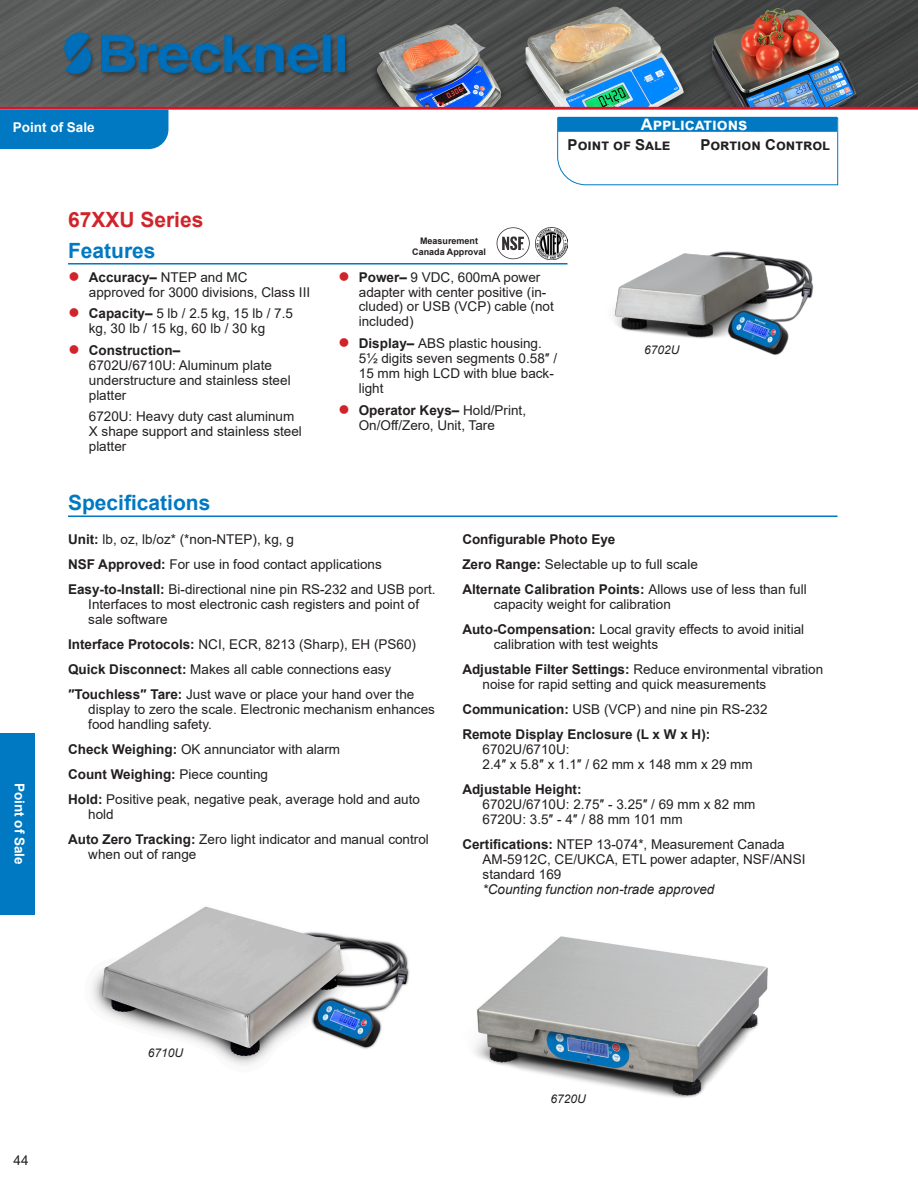
<style>
.page{position:relative;width:918px;height:1188px;background:#fff}
.page>*{position:absolute;margin:0;border:0;box-sizing:border-box;transform-origin:0 0}
.t1{font:700 21px "Arial";color:#0079c2}
.t2{font:700 21px "Arial";color:#d1232a}
.t3{font:700 16.5px "Arial";color:#fff}
.t4{font:700 15px "Arial";color:#231f20}
.t5{font:13.5px/15px "Arial";color:#231f20}
.t6{font:700 13.5px/25px "Arial";color:#231f20}
.t7{font:italic 13.5px "Arial";color:#231f20}
.t8{font:700 13.5px "Arial";color:#fff}
.t9{font:italic 12px "Arial";color:#231f20}
.t10{font:700 9px/10.8px "Arial";color:#231f20;text-align:center}
.t11{font:700 2.55px "Arial";color:#353132;scale:1.04 1}
.s1{color:#d1232a}
.s2{font-weight:700}
.s3{font-weight:400}
</style>
<div class="page">
<div style="left:0;top:733px;width:34px;height:182px;background:#0079c2"></div>
<svg style="left:565px;top:176px;width:273px;height:10px"></svg>
<img style="left:0;top:0;width:918px;height:176px">
<img style="left:474px;top:936px;width:294px;height:162px">
<img style="left:92px;top:906px;width:318px;height:159px">
<hr style="left:68px;top:263px;width:500px;height:2px;background:#0079c2">
<img style="left:614px;top:251px;width:200px;height:104px">
<img style="left:536px;top:227px;width:31px;height:32px">
<hr style="left:68px;top:516px;width:770px;height:1px;background:#0079c2">
<svg style="left:497px;top:227px;width:33px;height:32px"></svg>
<p class="t8" style="left:13px;top:117px;width:83px">Point of Sale</p>
<p class="t3" style="left:641px;top:113px;width:108px">Applications</p>
<p class="t4" style="left:568px;top:134px;width:104px">Point of Sale</p>
<p class="t4" style="left:700px;top:134px;width:131px">Portion Control</p>
<h1 class="t2" style="left:68px;top:205px;width:137px">67XXU Series</h1>
<h1 class="t1" style="left:68px;top:235px;width:89px">Features</h1>
<p class="t10" style="left:412px;top:236px;width:75px">Measurement<br>Canada Approval</p>
<p class="t11" style="left:522px;top:247px;width:3px">®</p>
<p class="t5" style="left:89px;top:269px;width:223px;text-indent:-20px"><span class="s1">●</span> <span class="s2">Accuracy–</span> NTEP and MC<br>approved for 3000 divisions, Class III</p>
<p class="t5" style="left:69px;top:306px;width:226px;text-align:center"><span class="s1">●</span> <span class="s2">Capacity–</span> 5 lb / 2.5 kg, 15 lb / 7.5 kg, 30 lb / 15 kg, 60 lb / 30 kg</p>
<p class="t5" style="left:89px;top:343px;width:203px;text-indent:-20px"><span class="s1">●</span> <span class="s2">Construction–<br></span>6702U/6710U: Aluminum plate understructure and stainless steel platter</p>
<p class="t5" style="left:89px;top:408px;width:215px">6720U: Heavy duty cast aluminum<br>X shape support and stainless steel platter</p>
<p class="t5" style="left:359px;top:269px;width:197px;text-indent:-20px"><span class="s1">●</span> <span class="s2">Power–</span> 9 VDC, 600mA power adapter with center positive (in&shy;cluded) or USB (VCP) cable (not included)</p>
<p class="t5" style="left:359px;top:336px;width:200px;text-indent:-20px"><span class="s1">●</span> <span class="s2">Display–</span> ABS plastic housing.<br>5½ digits seven segments 0.58″ /<br>15 mm high LCD with blue back&shy;light</p>
<p class="t5" style="left:359px;top:403px;width:169px;text-indent:-20px"><span class="s1">●</span> <span class="s2">Operator Keys–</span> Hold/Print,<br>On/Off/Zero, Unit, Tare</p>
<p class="t9" style="left:644px;top:343px;width:37px">6702U</p>
<p class="t8" style="left:29px;top:783px;width:83px;rotate:90deg">Point of Sale</p>
<h1 class="t1" style="left:68px;top:488px;width:144px">Specifications</h1>
<p class="t5" style="left:68px;top:527px;width:369px;line-height:25px"><span class="s2">Unit:</span> lb, oz, lb/oz* (*non-NTEP), kg, g<br><span class="s2">NSF Approved:</span> For use in food contact applications<br><span class="s2">Easy-to-Install:</span> Bi-directional nine pin RS-232 and USB port.</p>
<p class="t5" style="left:88px;top:597px;width:332px">Interfaces to most electronic cash registers and point of sale software</p>
<p class="t5" style="left:68px;top:632px;width:350px;line-height:25px"><span class="s2">Interface Protocols:</span> NCI, ECR, 8213 (Sharp), EH (PS60)<br><span class="s2">Quick Disconnect:</span> Makes all cable connections easy <span class="s2">″Touchless″ Tare:</span> Just wave or place your hand over the</p>
<p class="t5" style="left:88px;top:702px;width:348px">display to zero the scale. Electronic mechanism enhances food handling safety.</p>
<p class="t5" style="left:68px;top:737px;width:353px;line-height:25px"><span class="s2">Check Weighing:</span> OK annunciator with alarm<br><span class="s2">Count Weighing:</span> Piece counting<br><span class="s2">Hold:</span> Positive peak, negative peak, average hold and auto</p>
<p class="t5" style="left:68px;top:802px;width:362px;line-height:25px;text-indent:20px">hold<br><span class="s2">Auto Zero Tracking:</span> Zero light indicator and manual control</p>
<p class="t5" style="left:88px;top:847px;width:110px">when out of range</p>
<p class="t6" style="left:462px;top:527px;width:346px">Configurable Photo Eye<br>Zero Range: <span class="s3">Selectable up to full scale<br></span>Alternate Calibration Points: <span class="s3">Allows use of less than full</span></p>
<p class="t5" style="left:462px;top:592px;width:343px;line-height:25px;text-indent:31px">capacity weight for calibration<br><span class="s2">Auto-Compensation:</span> Local gravity effects to avoid initial</p>
<p class="t5" style="left:462px;top:632px;width:362px;line-height:25px;text-indent:31px">calibration with test weights<br><span class="s2">Adjustable Filter Settings:</span> Reduce environmental vibration</p>
<p class="t5" style="left:462px;top:672px;width:307px;line-height:25px;text-align:justify;text-indent:20px">noise for rapid setting and quick measurements <span class="s2">Communication:</span> USB (VCP) and nine pin RS-232<br><span class="s2">Remote Display Enclosure (L x W x H):</span></p>
<p class="t5" style="left:483px;top:742px;width:272px">6702U/6710U:<br>2.4″ x 5.8″ x 1.1″ / 62 mm x 148 mm x 29 mm</p>
<p class="t6" style="left:462px;top:777px;width:121px">Adjustable Height:</p>
<p class="t5" style="left:483px;top:797px;width:274px">6702U/6710U: 2.75″ - 3.25″ / 69 mm x 82 mm<br>6720U: 3.5″ - 4″ / 88 mm 101 mm</p>
<p class="t5" style="left:483px;top:837px;width:324px;text-indent:-20px"><span class="s2">Certifications:</span> NTEP 13-074*, Measurement Canada<br>AM-5912C, CE/UKCA, ETL power adapter, NSF/ANSI standard 169</p>
<p class="t7" style="left:483px;top:880px;width:233px">*Counting function non-trade approved</p>
<p class="t5" style="left:14px;top:1153px;width:17px">44</p>
<p class="t9" style="left:148px;top:1045px;width:37px">6710U</p>
<p class="t9" style="left:550px;top:1091px;width:37px">6720U</p>
</div>
